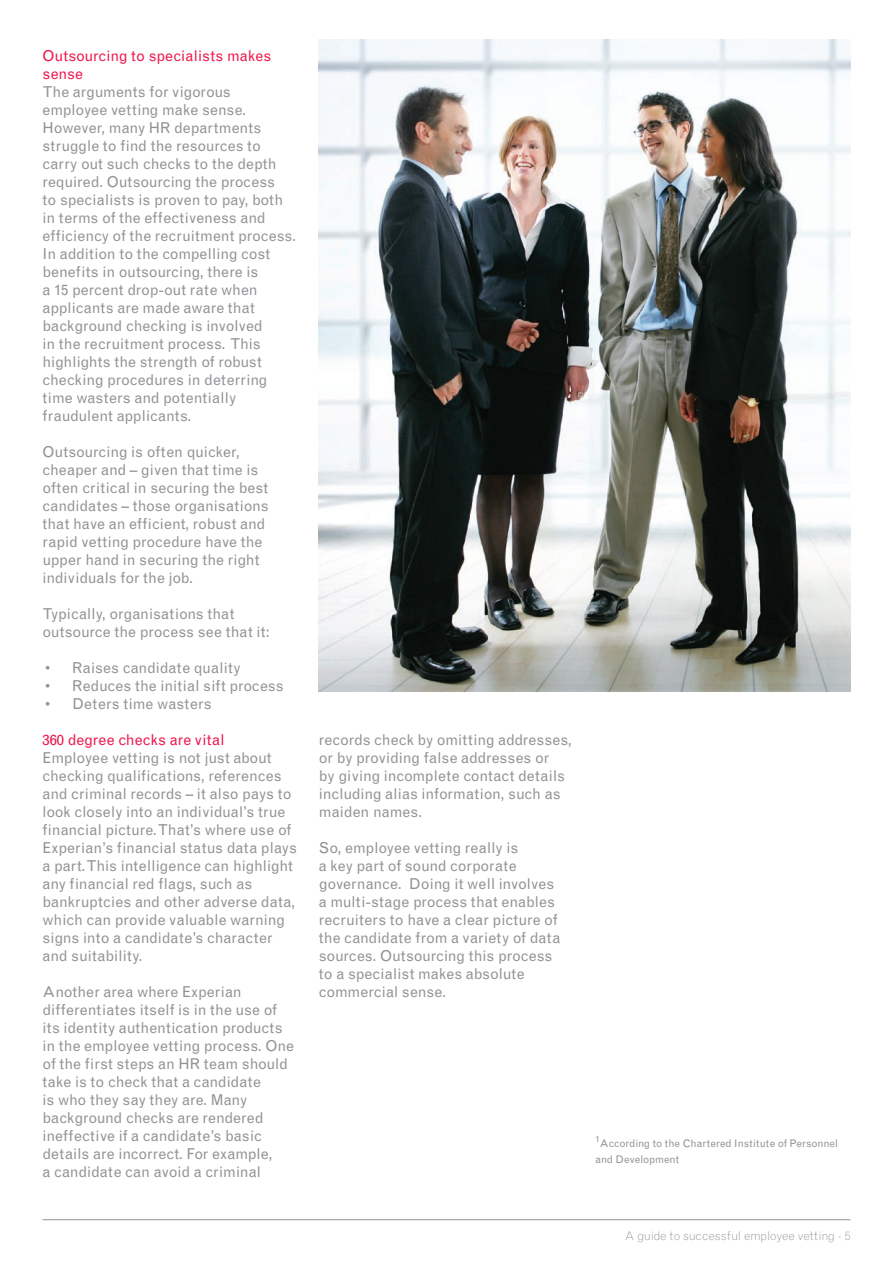
<style>
.page{position:relative;width:893px;height:1263px;background:#fff}
.page>*{position:absolute;margin:0;border:0;box-sizing:border-box;transform-origin:0 0}
.t1{font:15px/18px "Grotesque MT Std";color:#919396}
.t2{font:15px/18px "Grotesque MT Std";color:#ed164b}
.t3{font:300 12px "Grotesque MT Std";letter-spacing:-.005em;color:#919396}
.t4{font:10.5px/16.5px "Grotesque MT Std";letter-spacing:-.005em;color:#919396}
.t5{font:8.7px "Grotesque MT Std";color:#919396}
</style>
<div class="page">
<hr style="left:43px;top:1219px;width:807px;height:1px;background:#919396">
<img style="left:319px;top:40px;width:532px;height:651px">
<p class="t2" style="left:43px;top:46px;width:230px">Outsourcing to specialists makes sense</p>
<p class="t1" style="left:43px;top:82px;width:255px">The arguments for vigorous employee vetting make sense.<br>However, many HR departments struggle to find the resources to carry out such checks to the depth required. Outsourcing the process<br>to specialists is proven to pay, both in terms of the effectiveness and efficiency of the recruitment process.<br>In addition to the compelling cost benefits in outsourcing, there is<br>a 15 percent drop-out rate when applicants are made aware that background checking is involved<br>in the recruitment process. This highlights the strength of robust checking procedures in deterring time wasters and potentially fraudulent applicants.</p>
<p class="t1" style="left:43px;top:442px;width:228px">Outsourcing is often quicker, cheaper and – given that time is often critical in securing the best candidates – those organisations that have an efficient, robust and rapid vetting procedure have the upper hand in securing the right individuals for the job.</p>
<p class="t1" style="left:43px;top:604px;width:229px">Typically, organisations that outsource the process see that it:</p>
<p class="t1" style="left:72px;top:658px;width:213px">Raises candidate quality<br>Reduces the initial sift process<br>Deters time wasters</p>
<p class="t2" style="left:43px;top:730px;width:183px">360 degree checks are vital</p>
<p class="t1" style="left:43px;top:748px;width:256px">Employee vetting is not just about checking qualifications, references and criminal records – it also pays to look closely into an individual’s true financial picture. That’s where use of Experian’s financial status data plays a part. This intelligence can highlight any financial red flags, such as bankruptcies and other adverse data, which can provide valuable warning signs into a candidate’s character and suitability.</p>
<p class="t1" style="left:43px;top:982px;width:253px">Another area where Experian differentiates itself is in the use of its identity authentication products in the employee vetting process. One of the first steps an HR team should take is to check that a candidate<br>is who they say they are. Many background checks are rendered ineffective if a candidate’s basic details are incorrect. For example,<br>a candidate can avoid a criminal</p>
<p class="t1" style="left:45px;top:658px;width:7px;text-align:justify">• • •</p>
<p class="t1" style="left:319px;top:730px;width:255px">records check by omitting addresses, or by providing false addresses or<br>by giving incomplete contact details including alias information, such as maiden names.</p>
<p class="t1" style="left:319px;top:838px;width:243px">So, employee vetting really is<br>a key part of sound corporate governance. Doing it well involves a multi-stage process that enables recruiters to have a clear picture of the candidate from a variety of data sources. Outsourcing this process to a specialist makes absolute commercial sense.</p>
<p class="t5" style="left:595px;top:1134px;width:6px">1</p>
<p class="t4" style="left:595px;top:1135px;width:244px;text-indent:4px">According to the Chartered Institute of Personnel and Development</p>
<p class="t3" style="left:625px;top:1228px;width:218px">A guide to successful employee vetting -</p>
</div>
